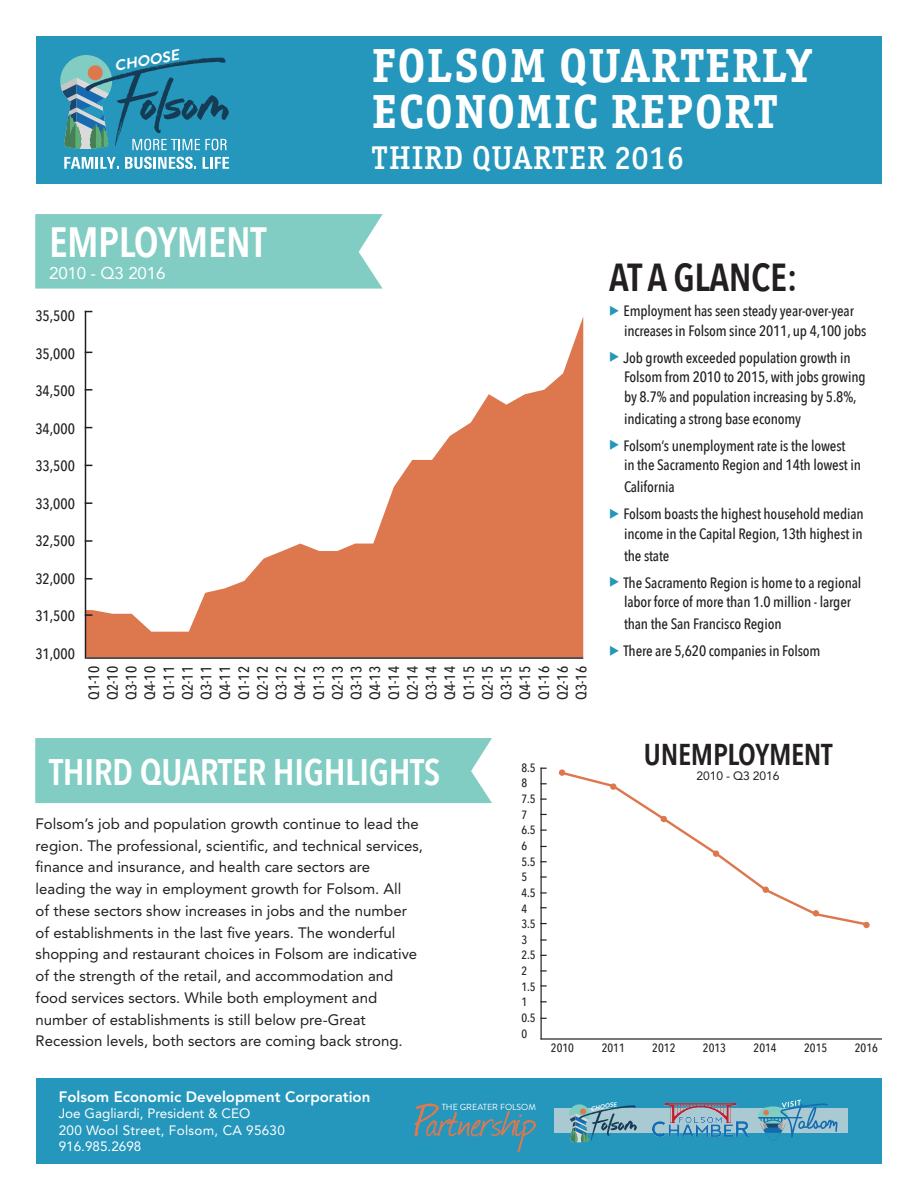
<style>
.page{position:relative;width:918px;height:1188px;background:#fff}
.page>*{position:absolute;margin:0;border:0;box-sizing:border-box;transform-origin:0 0}
.t1{font:700 48px/46.5px "Officina Serif ITC Pro";letter-spacing:.04em;color:#fff}
.t2{font:600 42.3px "Avenir Next Condensed";letter-spacing:-.01em;color:#fff}
.t3{font:600 39px "Avenir Next Condensed";letter-spacing:-.01em;color:#231f20}
.t4{font:600 36.9px "Avenir Next Condensed";letter-spacing:-.01em;color:#fff}
.t5{font:500 33px "Officina Serif ITC Pro";letter-spacing:.03em;color:#fff}
.t6{font:600 30.15px "Avenir Next Condensed";letter-spacing:-.01em;color:#231f20}
.t7{font:16.95px "Avenir";letter-spacing:-.01em;color:#fff}
.t8{font:500 15px/18.8px "Avenir Next Condensed";letter-spacing:-.01em;color:#231f20}
.t9{font:15px/21.8px "Avenir";color:#231f20}
.t10{font:800 15px "Avenir";color:#fff}
.t11{font:italic 700 15px "Brandon Grotesque";color:#fff;scale:1.05 1}
.t12{font:13.5px/16.5px "Avenir";color:#fff}
.t13{font:500 12px/15.6px "Avenir Next Condensed";color:#231f20}
.t14{font:12px "Avenir";letter-spacing:-.01em;color:#231f20}
.t15{font:8.85px "Brandon Grotesque";color:#fff}
.t16{font:italic 700 6px "Brandon Grotesque";color:#fff;scale:1.05 1}
.s1{color:#2596bc}
</style>
<div class="page">
<svg style="left:86px;top:317px;width:497px;height:340px"></svg>
<div style="left:36px;top:1079px;width:846px;height:85px;background:#2596bc"></div>
<div style="left:36px;top:36px;width:846px;height:148px;background:#2596bc"></div>
<svg style="left:64px;top:157px;width:55px;height:12px"></svg>
<svg style="left:125px;top:157px;width:71px;height:12px"></svg>
<svg style="left:203px;top:157px;width:26px;height:12px"></svg>
<svg style="left:60px;top:55px;width:169px;height:95px"></svg>
<div style="left:35px;top:214px;width:348px;height:75px;background:#81cdc3"></div>
<div style="left:35px;top:738px;width:457px;height:65px;background:#81cdc3"></div>
<hr style="left:85px;top:311px;width:1px;height:348px;background:#231f20">
<hr style="left:86px;top:657px;width:497px;height:2px;background:#231f20">
<svg style="left:86px;top:389px;width:6px;height:2px"></svg>
<svg style="left:86px;top:578px;width:6px;height:2px"></svg>
<svg style="left:86px;top:540px;width:6px;height:2px"></svg>
<svg style="left:86px;top:502px;width:6px;height:2px"></svg>
<svg style="left:86px;top:614px;width:6px;height:2px"></svg>
<div style="left:555px;top:1108px;width:293px;height:25px;background:#a9c9d3"></div>
<svg style="left:414px;top:1103px;width:122px;height:49px"></svg>
<svg style="left:758px;top:1100px;width:80px;height:41px"></svg>
<svg style="left:569px;top:1104px;width:68px;height:39px"></svg>
<img style="left:653px;top:1104px;width:95px;height:33px">
<hr style="left:541px;top:768px;width:1px;height:271px;background:#231f20">
<hr style="left:540px;top:1038px;width:342px;height:2px;background:#231f20">
<svg style="left:541px;top:892px;width:6px;height:2px"></svg>
<svg style="left:540px;top:876px;width:7px;height:2px"></svg>
<svg style="left:541px;top:939px;width:6px;height:2px"></svg>
<svg style="left:541px;top:985px;width:6px;height:2px"></svg>
<svg style="left:541px;top:970px;width:6px;height:2px"></svg>
<svg style="left:559px;top:770px;width:310px;height:155px"></svg>
<div style="left:559px;top:769px;width:6px;height:7px;background:#dd774e;border-radius:50%"></div>
<div style="left:610px;top:783px;width:6px;height:7px;background:#dd774e;border-radius:50%"></div>
<svg style="left:661px;top:816px;width:6px;height:6px"></svg>
<div style="left:713px;top:850px;width:6px;height:7px;background:#dd774e;border-radius:50%"></div>
<svg style="left:763px;top:887px;width:6px;height:6px"></svg>
<svg style="left:813px;top:910px;width:6px;height:6px"></svg>
<div style="left:863px;top:922px;width:7px;height:6px;background:#dd774e;border-radius:50%"></div>
<p class="t11" style="left:113px;top:55px;width:64px;rotate:-10deg">CHOOSE</p>
<h1 class="t1" style="left:372px;top:42px;width:440px">FOLSOM QUARTERLY<br>ECONOMIC REPORT</h1>
<h3 class="t5" style="left:372px;top:138px;width:313px">THIRD QUARTER 2016</h3>
<h2 class="t2" style="left:49px;top:206px;width:219px">EMPLOYMENT</h2>
<p class="t7" style="left:49px;top:264px;width:118px">2010 - Q3 2016</p>
<p class="t8" style="left:35px;top:307px;width:41px">35,500</p>
<p class="t8" style="left:35px;top:344px;width:41px">35,000</p>
<p class="t8" style="left:35px;top:382px;width:41px">34,500</p>
<p class="t8" style="left:35px;top:419px;width:41px">34,000</p>
<p class="t8" style="left:35px;top:457px;width:41px">33,500</p>
<p class="t8" style="left:35px;top:494px;width:41px">33,000</p>
<p class="t8" style="left:35px;top:532px;width:41px">32,500</p>
<p class="t8" style="left:35px;top:569px;width:41px">32,000</p>
<p class="t8" style="left:35px;top:607px;width:41px">31,500</p>
<p class="t8" style="left:35px;top:644px;width:41px">31,000</p>
<p class="t8" style="left:84px;top:700px;width:35px;text-align:justify;rotate:-90deg">Q1-10<br>Q2-10<br>Q3-10<br>Q4-10<br>Q1-11<br>Q2-11<br>Q3-11<br>Q4-11<br>Q1-12<br>Q2-12<br>Q3-12<br>Q4-12<br>Q1-13<br>Q2-13<br>Q3-13<br>Q4-13<br>Q1-14<br>Q2-14<br>Q3-14<br>Q4-14<br>Q1-15<br>Q2-15<br>Q3-15<br>Q4-15<br>Q1-16<br>Q2-16<br>Q3-16</p>
<h3 class="t3" style="left:609px;top:243px;width:190px">AT A GLANCE:</h3>
<p class="t8" style="left:624px;top:301px;width:244px;line-height:19.5px;text-indent:-15px"><span class="s1">◆</span> Employment has seen steady year-over-year increases in Folsom since 2011, up 4,100 jobs</p>
<p class="t8" style="left:624px;top:348px;width:243px;line-height:19.5px;text-indent:-15px"><span class="s1">◆</span> Job growth exceeded population growth in<br>Folsom from 2010 to 2015, with jobs growing by 8.7% and population increasing by 5.8%,</p>
<p class="t8" style="left:624px;top:409px;width:179px">indicating a strong base economy</p>
<p class="t8" style="left:624px;top:436px;width:238px;line-height:19.5px;text-indent:-15px"><span class="s1">◆</span> Folsom’s unemployment rate is the lowest<br>in the Sacramento Region and 14th lowest in</p>
<p class="t8" style="left:624px;top:478px;width:52px">California</p>
<p class="t8" style="left:609px;top:504px;width:256px;line-height:19.5px;text-align:right"><span class="s1">◆</span> Folsom boasts the highest household median income in the Capital Region, 13th highest in</p>
<p class="t8" style="left:624px;top:546px;width:47px">the state</p>
<p class="t8" style="left:609px;top:573px;width:254px;line-height:19.5px;text-align:center"><span class="s1">◆</span> The Sacramento Region is home to a regional labor force of more than 1.0 million - larger</p>
<p class="t8" style="left:624px;top:615px;width:159px">than the San Francisco Region</p>
<p class="t8" style="left:609px;top:642px;width:213px"><span class="s1">◆</span> There are 5,620 companies in Folsom</p>
<h3 class="t4" style="left:49px;top:740px;width:393px">THIRD QUARTER HIGHLIGHTS</h3>
<p class="t9" style="left:36px;top:813px;width:389px">Folsom’s job and population growth continue to lead the region. The professional, scientific, and technical services, finance and insurance, and health care sectors are leading the way in employment growth for Folsom. All<br>of these sectors show increases in jobs and the number of establishments in the last five years. The wonderful shopping and restaurant choices in Folsom are indicative of the strength of the retail, and accommodation and food services sectors. While both employment and number of establishments is still below pre-Great Recession levels, both sectors are coming back strong.</p>
<p class="t13" style="left:521px;top:760px;width:16px">8.5<br>8<br>7.5<br>7<br>6.5<br>6<br>5.5<br>5<br>4.5<br>4<br>3.5<br>3<br>2.5<br>2<br>1.5<br>1<br>0.5<br>0</p>
<h3 class="t6" style="left:644px;top:728px;width:190px">UNEMPLOYMENT</h3>
<p class="t14" style="left:697px;top:769px;width:84px">2010 - Q3 2016</p>
<p class="t13" style="left:551px;top:1040px;width:25px">2010</p>
<p class="t13" style="left:602px;top:1040px;width:25px">2011</p>
<p class="t13" style="left:652px;top:1040px;width:25px">2012</p>
<p class="t13" style="left:703px;top:1040px;width:25px">2013</p>
<p class="t13" style="left:754px;top:1040px;width:25px">2014</p>
<p class="t13" style="left:804px;top:1040px;width:25px">2015</p>
<p class="t13" style="left:855px;top:1040px;width:25px">2016</p>
<p class="t10" style="left:59px;top:1088px;width:313px">Folsom Economic Development Corporation</p>
<p class="t12" style="left:59px;top:1106px;width:228px">Joe Gagliardi, President &amp; CEO<br>200 Wool Street, Folsom, CA 95630<br>916.985.2698</p>
<p class="t15" style="left:442px;top:1101px;width:96px">THE GREATER FOLSOM</p>
<p class="t16" style="left:590px;top:1105px;width:27px;rotate:-10deg">CHOOSE</p>
</div>
